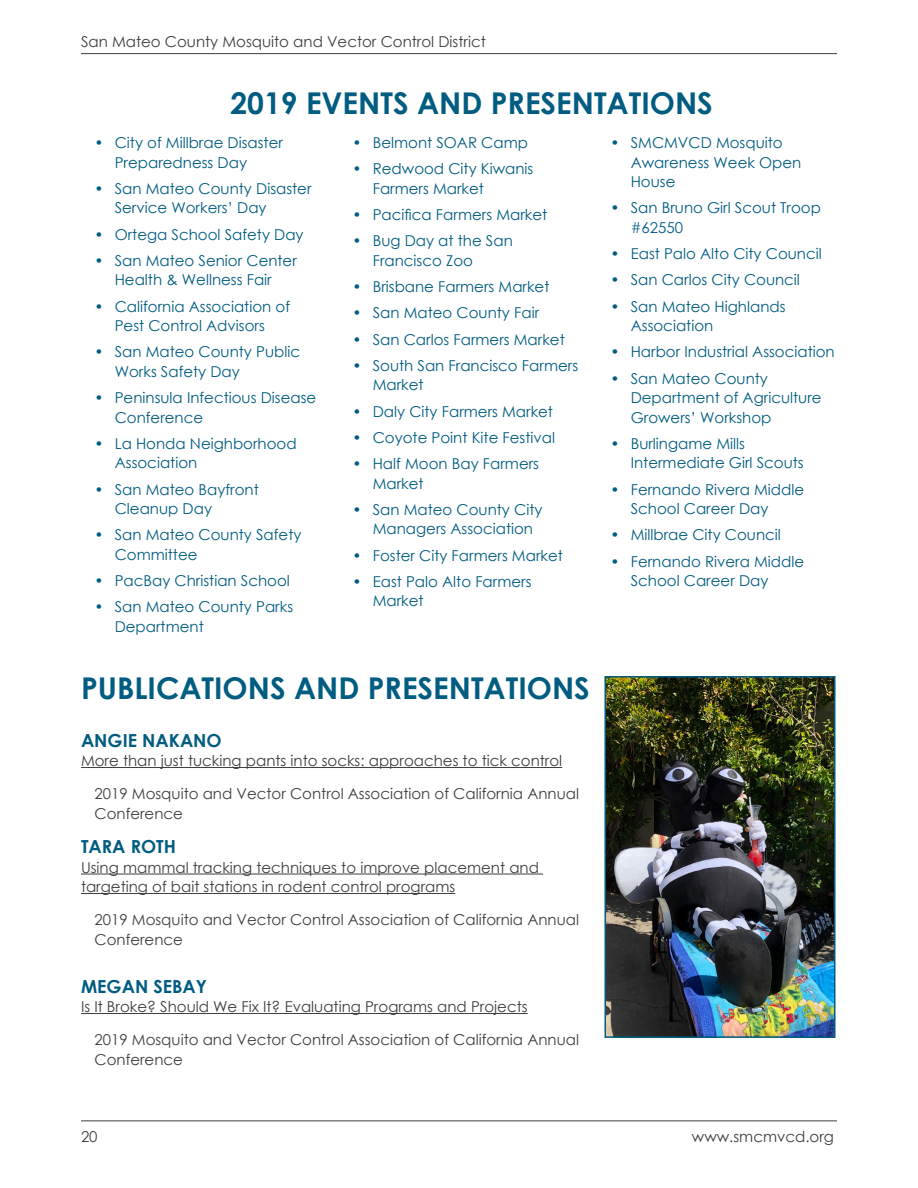
<style>
.page{position:relative;width:918px;height:1188px;background:#fff}
.page>*{position:absolute;margin:0;border:0;box-sizing:border-box;transform-origin:0 0}
.Topic_Header_A{font:700 30px "Century Gothic";color:#005c81}
.Topic_Header_C{font:700 18px "Century Gothic";color:#005c81}
.t1{font:15px/19.5px "Century Gothic";color:#005c81}
.t2{font:15px/19.5px "Century Gothic";color:#3e3e3f}
</style>
<div class="page">
<hr style="left:81px;top:53px;width:756px;height:1px;background:#3e3e3f">
<hr style="left:81px;top:1120px;width:756px;height:1px;background:#3e3e3f">
<hr style="left:81px;top:767px;width:481px;height:1px;background:#3e3e3f">
<hr style="left:81px;top:874px;width:462px;height:1px;background:#3e3e3f">
<hr style="left:81px;top:893px;width:374px;height:1px;background:#3e3e3f">
<hr style="left:81px;top:1013px;width:447px;height:1px;background:#3e3e3f">
<img style="left:607px;top:679px;width:226px;height:356px">
<div style="left:604px;top:676px;width:232px;height:362px;border:2px solid #005c81"></div>
<p class="t2" style="left:81px;top:31px;width:406px">San Mateo County Mosquito and Vector Control District</p>
<p class="Topic_Header_A" style="left:230px;top:81px;width:484px">2019 EVENTS AND PRESENTATIONS</p>
<p class="t1" style="left:115px;top:133px;width:170px;text-indent:-20px">• City of Millbrae Disaster<br>Preparedness Day</p>
<p class="t1" style="left:115px;top:178px;width:198px;text-indent:-20px">• San Mateo County Disaster<br>Service Workers’ Day</p>
<p class="t1" style="left:94px;top:224px;width:211px">• Ortega School Safety Day</p>
<p class="t1" style="left:94px;top:250px;width:204px;text-align:center">• San Mateo Senior Center<br>Health &amp; Wellness Fair</p>
<p class="t1" style="left:94px;top:296px;width:197px;text-align:center">• California Association of<br>Pest Control Advisors</p>
<p class="t1" style="left:115px;top:342px;width:187px;text-indent:-20px">• San Mateo County Public<br>Works Safety Day</p>
<p class="t1" style="left:115px;top:388px;width:203px;text-indent:-20px">• Peninsula Infectious Disease<br>Conference</p>
<p class="t1" style="left:115px;top:433px;width:183px;text-indent:-20px">• La Honda Neighborhood<br>Association</p>
<p class="t1" style="left:115px;top:479px;width:146px;text-indent:-20px">• San Mateo Bayfront<br>Cleanup Day</p>
<p class="t1" style="left:115px;top:525px;width:188px;text-indent:-20px">• San Mateo County Safety<br>Committee</p>
<p class="t1" style="left:94px;top:571px;width:197px">• PacBay Christian School</p>
<p class="t1" style="left:115px;top:597px;width:180px;text-indent:-20px">• San Mateo County Parks<br>Department</p>
<p class="t1" style="left:631px;top:133px;width:172px;text-indent:-20px">• SMCMVCD Mosquito<br>Awareness Week Open<br>House</p>
<p class="t1" style="left:631px;top:198px;width:192px;text-indent:-20px">• San Bruno Girl Scout Troop #62550</p>
<p class="t1" style="left:610px;top:244px;width:213px">• East Palo Alto City Council</p>
<p class="t1" style="left:610px;top:270px;width:191px">• San Carlos City Council</p>
<p class="t1" style="left:631px;top:296px;width:156px;text-indent:-20px">• San Mateo Highlands<br>Association</p>
<p class="t1" style="left:610px;top:342px;width:226px">• Harbor Industrial Association</p>
<p class="t1" style="left:631px;top:368px;width:192px;text-indent:-20px">• San Mateo County<br>Department of Agriculture<br>Growers’ Workshop</p>
<p class="t1" style="left:631px;top:433px;width:174px;text-indent:-20px">• Burlingame Mills<br>Intermediate Girl Scouts</p>
<p class="t1" style="left:631px;top:479px;width:175px;text-indent:-20px">• Fernando Rivera Middle<br>School Career Day</p>
<p class="t1" style="left:610px;top:525px;width:172px">• Millbrae City Council</p>
<p class="t1" style="left:631px;top:551px;width:175px;text-indent:-20px">• Fernando Rivera Middle<br>School Career Day</p>
<p class="t1" style="left:352px;top:133px;width:177px">• Belmont SOAR Camp</p>
<p class="t1" style="left:373px;top:159px;width:162px;text-indent:-20px">• Redwood City Kiwanis<br>Farmers Market</p>
<p class="t1" style="left:352px;top:205px;width:196px">• Pacifica Farmers Market</p>
<p class="t1" style="left:373px;top:231px;width:142px;text-indent:-20px">• Bug Day at the San<br>Francisco Zoo</p>
<p class="t1" style="left:352px;top:277px;width:198px">• Brisbane Farmers Market</p>
<p class="t1" style="left:352px;top:303px;width:188px">• San Mateo County Fair</p>
<p class="t1" style="left:352px;top:329px;width:214px">• San Carlos Farmers Market</p>
<p class="t1" style="left:373px;top:355px;width:207px;text-indent:-20px">• South San Francisco Farmers<br>Market</p>
<p class="t1" style="left:352px;top:401px;width:202px">• Daly City Farmers Market</p>
<p class="t1" style="left:352px;top:427px;width:204px">• Coyote Point Kite Festival</p>
<p class="t1" style="left:373px;top:454px;width:168px;text-indent:-20px">• Half Moon Bay Farmers<br>Market</p>
<p class="t1" style="left:373px;top:499px;width:171px;text-indent:-20px">• San Mateo County City<br>Managers Association</p>
<p class="t1" style="left:352px;top:545px;width:212px">• Foster City Farmers Market</p>
<p class="t1" style="left:373px;top:571px;width:160px;text-indent:-20px">• East Palo Alto Farmers<br>Market</p>
<p class="Topic_Header_A" style="left:81px;top:665px;width:510px">PUBLICATIONS AND PRESENTATIONS</p>
<p class="Topic_Header_C" style="left:81px;top:726px;width:142px">ANGIE NAKANO</p>
<p class="t2" style="left:81px;top:751px;width:483px">More than just tucking pants into socks: approaches to tick control</p>
<p class="t2" style="left:94px;top:784px;width:486px">2019 Mosquito and Vector Control Association of California Annual<br>Conference</p>
<p class="Topic_Header_C" style="left:81px;top:833px;width:97px">TARA ROTH</p>
<p class="t2" style="left:81px;top:857px;width:460px">Using mammal tracking techniques to improve placement and targeting of bait stations in rodent control programs</p>
<p class="t2" style="left:94px;top:910px;width:486px">2019 Mosquito and Vector Control Association of California Annual<br>Conference</p>
<p class="Topic_Header_C" style="left:81px;top:972px;width:127px">MEGAN SEBAY</p>
<p class="t2" style="left:81px;top:997px;width:448px">Is It Broke? Should We Fix It? Evaluating Programs and Projects</p>
<p class="t2" style="left:94px;top:1030px;width:486px">2019 Mosquito and Vector Control Association of California Annual<br>Conference</p>
<p class="t2" style="left:81px;top:1126px;width:18px">20</p>
<p class="t2" style="left:692px;top:1126px;width:144px">www.smcmvcd.org</p>
</div>
